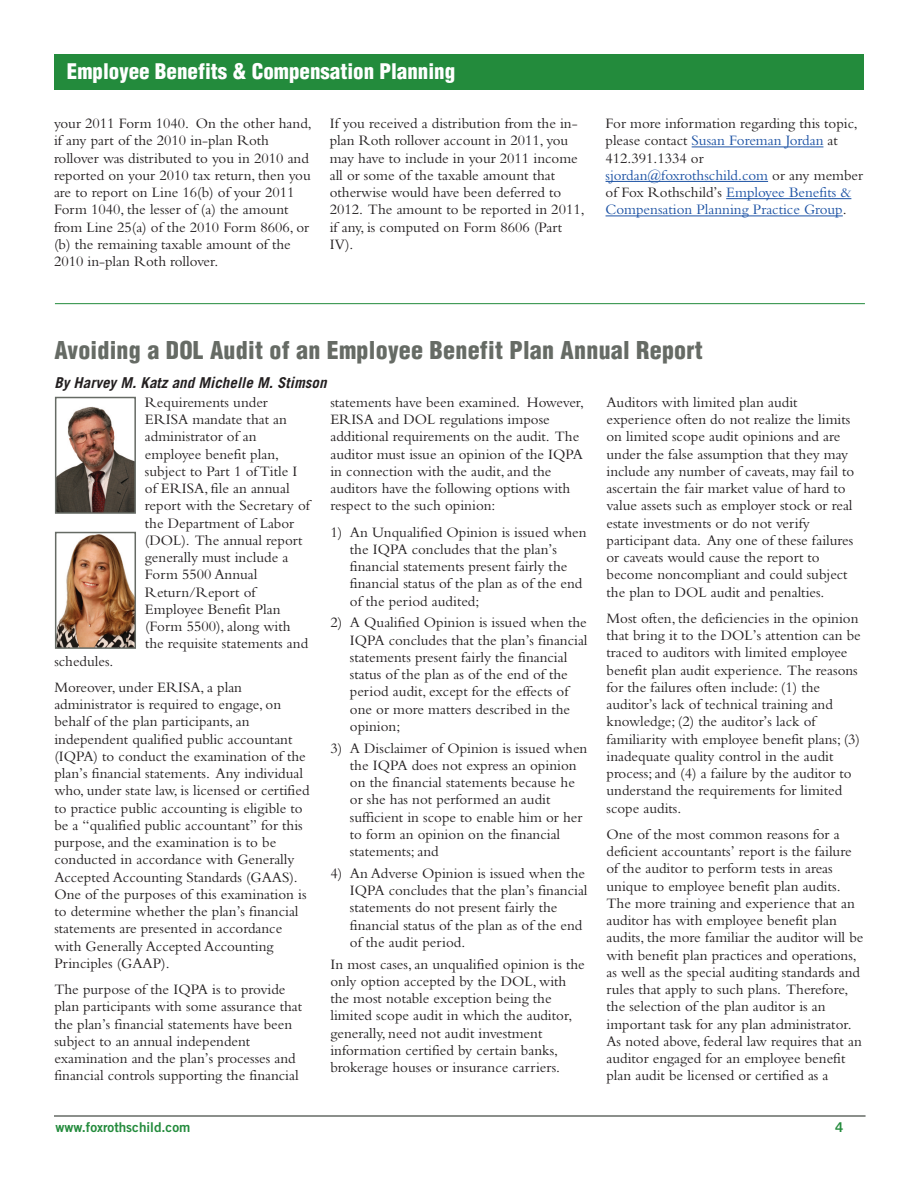
<style>
.page{position:relative;width:918px;height:1188px;background:#fff}
.page>*{position:absolute;margin:0;border:0;box-sizing:border-box;transform-origin:0 0}
.t1{font:900 condensed 24px "Helvetica";letter-spacing:.01em;color:#666b65}
.t2{font:900 condensed 21px "Helvetica";color:#fff}
.t3{font:15px/17.2px "Bembo";color:#231f20}
.t4{font:italic 700 15px "Trade Gothic";letter-spacing:.005em;color:#231f20}
.t5{font:13.5px "Trade Gothic Bold Two";color:#238b3c}
.s1{color:#1c52a4}
</style>
<div class="page">
<div style="left:54px;top:54px;width:810px;height:36px;background:#238b3c"></div>
<hr style="left:54px;top:1115px;width:812px;height:2px;background:#666b65">
<img style="left:58px;top:406px;width:75px;height:105px">
<div style="left:55px;top:397px;width:81px;height:117px;border:2px solid #666b65"></div>
<img style="left:58px;top:535px;width:75px;height:111px">
<div style="left:55px;top:532px;width:81px;height:117px;border:2px solid #666b65"></div>
<hr style="left:55px;top:303px;width:810px;height:1px;background:#238b3c">
<hr style="left:692px;top:147px;width:131px;height:1px;background:#1c52a4">
<hr style="left:606px;top:181px;width:162px;height:1px;background:#1c52a4">
<hr style="left:726px;top:198px;width:125px;height:1px;background:#1c52a4">
<hr style="left:606px;top:216px;width:237px;height:1px;background:#1c52a4">
<h2 class="t2" style="left:67px;top:63px;width:390px">Employee Benefits &amp; Compensation Planning</h2>
<p class="t3" style="left:54px;top:116px;width:259px">your 2011 Form 1040. On the other hand, if any part of the 2010 in-plan Roth rollover was distributed to you in 2010 and reported on your 2010 tax return, then you are to report on Line 16(b) of your 2011<br>Form 1040, the lesser of (a) the amount from Line 25(a) of the 2010 Form 8606, or (b) the remaining taxable amount of the 2010 in-plan Roth rollover.</p>
<p class="t3" style="left:330px;top:116px;width:256px">If you received a distribution from the in&shy;plan Roth rollover account in 2011, you may have to include in your 2011 income all or some of the taxable amount that otherwise would have been deferred to 2012. The amount to be reported in 2011, if any, is computed on Form 8606 (Part IV).</p>
<p class="t3" style="left:606px;top:116px;width:259px">For more information regarding this topic, please contact <span class="s1">Susan Foreman Jordan</span> at 412.391.1334 or <span class="s1">sjordan@foxrothschild.com</span> or any member of Fox Rothschild’s <span class="s1">Employee Benefits &amp; Compensation Planning Practice Group</span>.</p>
<h1 class="t1" style="left:54px;top:341px;width:650px">Avoiding a DOL Audit of an Employee Benefit Plan Annual Report</h1>
<p class="t4" style="left:54px;top:377px;width:274px">By Harvey M. Katz and Michelle M. Stimson</p>
<p class="t3" style="left:145px;top:395px;width:167px">Requirements under<br>ERISA mandate that an administrator of an employee benefit plan, subject to Part 1 ofTitle I of ERISA, file an annual report with the Secretary of the Department of Labor (DOL). The annual report generally must include a<br>Form 5500 Annual<br>Return/Report of<br>Employee Benefit Plan (Form 5500), along with the requisite statements and</p>
<p class="t3" style="left:54px;top:649px;width:189px;line-height:26.2px">schedules.<br>Moreover, under ERISA, a plan</p>
<p class="t3" style="left:54px;top:697px;width:257px">administrator is required to engage, on behalf of the plan participants, an independent qualified public accountant (IQPA) to conduct the examination of the plan’s financial statements. Any individual who, under state law, is licensed or certified to practice public accounting is eligible to be a “qualified public accountant” for this purpose, and the examination is to be conducted in accordance with Generally Accepted Accounting Standards (GAAS).<br>One of the purposes of this examination is to determine whether the plan’s financial statements are presented in accordance with Generally Accepted Accounting Principles (GAAP).</p>
<p class="t3" style="left:54px;top:982px;width:249px">The purpose of the IQPA is to provide plan participants with some assurance that the plan’s financial statements have been subject to an annual independent examination and the plan’s processes and financial controls supporting the financial</p>
<p class="t3" style="left:330px;top:395px;width:255px">statements have been examined. However, ERISA and DOL regulations impose additional requirements on the audit. The auditor must issue an opinion of the IQPA in connection with the audit, and the auditors have the following options with respect to the such opinion:</p>
<p class="t3" style="left:350px;top:525px;width:238px;text-indent:-20px">1) An Unqualified Opinion is issued when the IQPA concludes that the plan’s financial statements present fairly the financial status of the plan as of the end of the period audited;</p>
<p class="t3" style="left:350px;top:615px;width:239px;text-indent:-19px">2) A Qualified Opinion is issued when the IQPA concludes that the plan’s financial statements present fairly the financial status of the plan as of the end of the period audit, except for the effects of one or more matters described in the opinion;</p>
<p class="t3" style="left:350px;top:741px;width:239px;text-indent:-20px">3) A Disclaimer of Opinion is issued when the IQPA does not express an opinion on the financial statements because he or she has not performed an audit sufficient in scope to enable him or her to form an opinion on the financial statements; and</p>
<p class="t3" style="left:350px;top:866px;width:239px;text-indent:-20px">4) An Adverse Opinion is issued when the IQPA concludes that the plan’s financial statements do not present fairly the financial status of the plan as of the end of the audit period.</p>
<p class="t3" style="left:330px;top:957px;width:256px">In most cases, an unqualified opinion is the only option accepted by the DOL, with the most notable exception being the limited scope audit in which the auditor, generally, need not audit investment information certified by certain banks, brokerage houses or insurance carriers.</p>
<p class="t3" style="left:607px;top:395px;width:249px">Auditors with limited plan audit experience often do not realize the limits on limited scope audit opinions and are under the false assumption that they may include any number of caveats, may fail to ascertain the fair market value of hard to value assets such as employer stock or real estate investments or do not verify participant data. Any one of these failures or caveats would cause the report to become noncompliant and could subject the plan to DOL audit and penalties.</p>
<p class="t3" style="left:607px;top:611px;width:256px">Most often, the deficiencies in the opinion that bring it to the DOL’s attention can be traced to auditors with limited employee benefit plan audit experience. The reasons for the failures often include: (1) the auditor’s lack of technical training and knowledge; (2) the auditor’s lack of familiarity with employee benefit plans; (3) inadequate quality control in the audit process; and (4) a failure by the auditor to understand the requirements for limited scope audits.</p>
<p class="t3" style="left:606px;top:827px;width:258px">One of the most common reasons for a deficient accountants’ report is the failure of the auditor to perform tests in areas unique to employee benefit plan audits.<br>The more training and experience that an auditor has with employee benefit plan audits, the more familiar the auditor will be with benefit plan practices and operations, as well as the special auditing standards and rules that apply to such plans. Therefore, the selection of the plan auditor is an important task for any plan administrator.<br>As noted above, federal law requires that an auditor engaged for an employee benefit plan audit be licensed or certified as a</p>
<p class="t5" style="left:56px;top:1122px;width:136px">www.foxrothschild.com</p>
<p class="t5" style="left:835px;top:1123px;width:10px">4</p>
</div>
